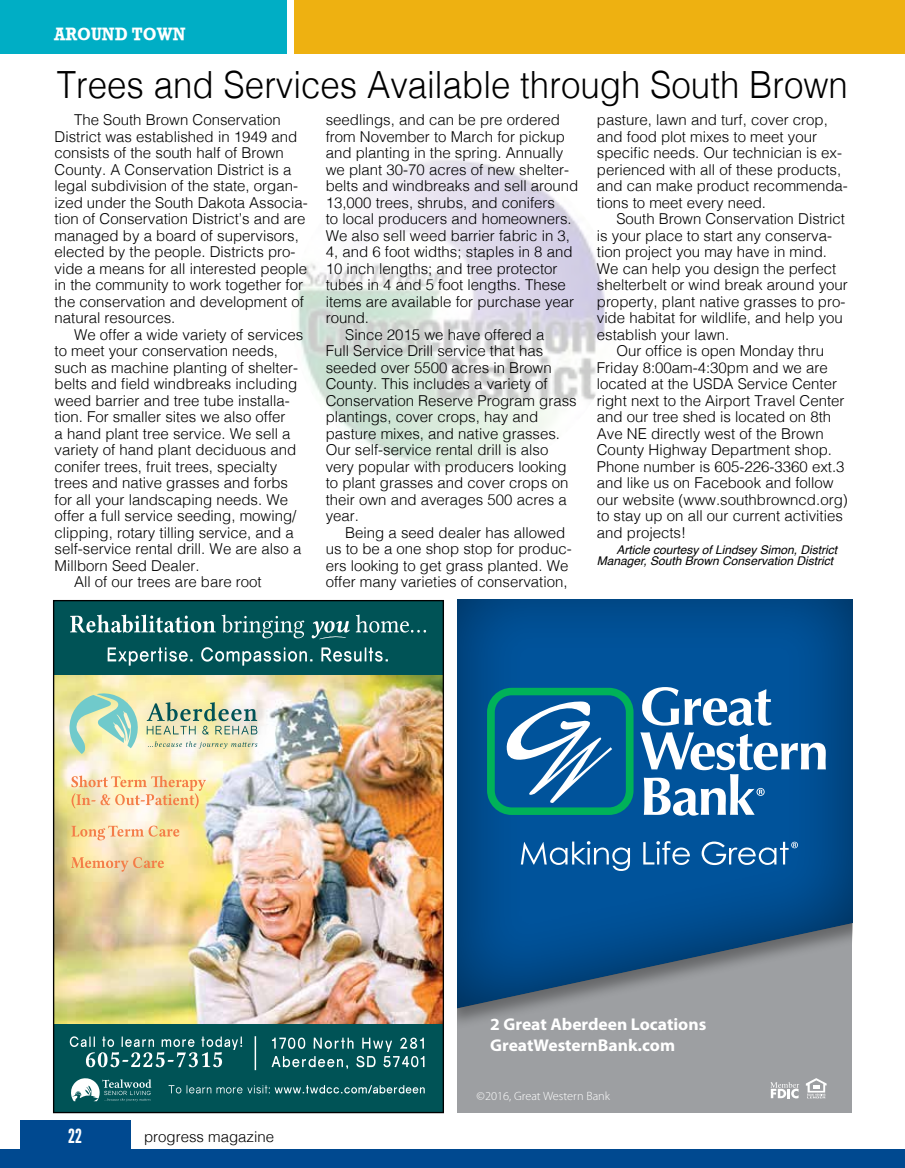
<style>
.page{position:relative;width:905px;height:1168px;background:#fff}
.page>*{position:absolute;margin:0;border:0;box-sizing:border-box;transform-origin:0 0}
.t1{font:300 37.5px "Helvetica";color:#000;scale:.93 1}
.t2{font:19.5px "League Gothic";color:#fff}
.t3{font:700 18px "Rockwell";color:#fff;scale:.9 1}
.t4{font:700 17.1px/20.5px "Myriad Pro";color:#fff}
.t5{font:300 15px/16.5px "Helvetica";color:#000}
.t6{font:italic 12px/10.5px "Helvetica";color:#000}
.t7{font:300 12px "Myriad Pro";color:#fff}
</style>
<div class="page">
<div style="left:20px;top:1120px;width:110px;height:48px;background:#004990"></div>
<div style="left:0;top:1149px;width:904px;height:19px;background:#004990"></div>
<div style="left:0;top:0;width:287px;height:54px;background:#00aec5"></div>
<div style="left:294px;top:0;width:610px;height:54px;background:#eeb111"></div>
<img style="left:298px;top:160px;width:307px;height:307px">
<div style="left:457px;top:911px;width:395px;height:201px;background:#9d9fa2"></div>
<div style="left:457px;top:600px;width:395px;height:411px;background:#000;opacity:.5"></div>
<svg style="left:770px;top:1082px;width:29px;height:16px"></svg>
<svg style="left:805px;top:1078px;width:21px;height:20px"></svg>
<div style="left:491px;top:691px;width:138px;height:120px;background:#00539b;border-radius:21px"></div>
<div style="left:487px;top:688px;width:146px;height:127px;border:8px solid #00b259;border-radius:21px"></div>
<svg style="left:506px;top:701px;width:106px;height:102px"></svg>
<svg style="left:521px;top:841px;width:109px;height:30px;background:#3576af"></svg>
<svg style="left:643px;top:841px;width:47px;height:24px"></svg>
<svg style="left:642px;top:687px;width:129px;height:39px"></svg>
<svg style="left:640px;top:732px;width:185px;height:83px"></svg>
<svg style="left:701px;top:841px;width:97px;height:24px;background:#3a7ab1"></svg>
<img style="left:55px;top:675px;width:387px;height:349px">
<div style="left:54px;top:1024px;width:389px;height:88px;background:#005356"></div>
<div style="left:54px;top:601px;width:389px;height:74px;background:#005356"></div>
<svg style="left:71px;top:775px;width:135px;height:33px;background:#f7d6a3"></svg>
<svg style="left:71px;top:825px;width:108px;height:15px;background:#f7d19f"></svg>
<svg style="left:71px;top:857px;width:93px;height:15px"></svg>
<svg style="left:168px;top:1085px;width:257px;height:8px"></svg>
<svg style="left:71px;top:1078px;width:80px;height:23px"></svg>
<svg style="left:271px;top:1037px;width:153px;height:32px"></svg>
<svg style="left:70px;top:1036px;width:172px;height:31px"></svg>
<hr style="left:254px;top:1036px;width:2px;height:34px;background:#fff">
<svg style="left:108px;top:647px;width:84px;height:19px"></svg>
<svg style="left:201px;top:647px;width:111px;height:19px"></svg>
<svg style="left:321px;top:647px;width:67px;height:15px"></svg>
<svg style="left:70px;top:614px;width:146px;height:19px"></svg>
<svg style="left:222px;top:614px;width:82px;height:24px"></svg>
<svg style="left:356px;top:614px;width:70px;height:18px"></svg>
<svg style="left:312px;top:621px;width:38px;height:18px"></svg>
<img style="left:125px;top:757px;width:155px;height:14px">
<img style="left:124px;top:679px;width:156px;height:78px">
<svg style="left:147px;top:702px;width:110px;height:32px;background:#bbc6a7"></svg>
<svg style="left:69px;top:691px;width:71px;height:63px;background:#c1e0bc"></svg>
<p class="t3" style="left:54px;top:23px;width:148px">AROUND TOWN</p>
<h1 class="t1" style="left:57px;top:53px;width:852px">Trees and Services Available through South Brown</h1>
<p class="t5" style="left:55px;top:110px;width:254px;text-indent:20px">The South Brown Conservation District was established in 1949 and consists of the south half of Brown County. A Conservation District is a legal subdivision of the state, organ&shy;ized under the South Dakota Associa&shy;tion of Conservation District’s and are managed by a board of supervisors, elected by the people. Districts pro&shy;vide a means for all interested people in the community to work together for the conservation and development of natural resources.</p>
<p class="t5" style="left:74px;top:325px;width:231px">We offer a wide variety of services</p>
<p class="t5" style="left:55px;top:341px;width:225px">to meet your conservation needs,</p>
<p class="t5" style="left:55px;top:358px;width:245px">such as machine planting of shelter-</p>
<p class="t5" style="left:55px;top:374px;width:244px">belts and field windbreaks including</p>
<p class="t5" style="left:55px;top:391px;width:237px">weed barrier and tree tube installa-</p>
<p class="t5" style="left:55px;top:407px;width:232px">tion. For smaller sites we also offer</p>
<p class="t5" style="left:55px;top:424px;width:237px">a hand plant tree service. We sell a</p>
<p class="t5" style="left:55px;top:440px;width:243px">variety of hand plant deciduous and</p>
<p class="t5" style="left:55px;top:457px;width:224px">conifer trees, fruit trees, specialty</p>
<p class="t5" style="left:55px;top:473px;width:235px">trees and native grasses and forbs</p>
<p class="t5" style="left:55px;top:490px;width:235px">for all your landscaping needs. We</p>
<p class="t5" style="left:55px;top:506px;width:243px">offer a full service seeding, mowing/</p>
<p class="t5" style="left:55px;top:523px;width:241px">clipping, rotary tilling service, and a</p>
<p class="t5" style="left:55px;top:539px;width:248px">self-service rental drill. We are also a</p>
<p class="t5" style="left:55px;top:556px;width:147px">Millborn Seed Dealer.</p>
<p class="t5" style="left:74px;top:572px;width:189px">All of our trees are bare root</p>
<p class="t5" style="left:597px;top:110px;width:252px">pasture, lawn and turf, cover crop, and food plot mixes to meet your specific needs. Our technician is ex&shy;perienced with all of these products, and can make product recommenda&shy;tions to meet every need.</p>
<p class="t5" style="left:616px;top:209px;width:230px">South Brown Conservation District</p>
<p class="t5" style="left:597px;top:226px;width:237px">is your place to start any conserva-</p>
<p class="t5" style="left:597px;top:242px;width:232px">tion project you may have in mind.</p>
<p class="t5" style="left:597px;top:259px;width:241px">We can help you design the perfect</p>
<p class="t5" style="left:597px;top:275px;width:252px">shelterbelt or wind break around your</p>
<p class="t5" style="left:597px;top:292px;width:250px">property, plant native grasses to pro-</p>
<p class="t5" style="left:597px;top:308px;width:247px">vide habitat for wildlife, and help you</p>
<p class="t5" style="left:597px;top:325px;width:134px">establish your lawn.</p>
<p class="t5" style="left:616px;top:341px;width:209px">Our office is open Monday thru</p>
<p class="t5" style="left:597px;top:358px;width:232px">Friday 8:00am-4:30pm and we are</p>
<p class="t5" style="left:597px;top:374px;width:242px">located at the USDA Service Center</p>
<p class="t5" style="left:597px;top:391px;width:249px">right next to the Airport Travel Center</p>
<p class="t5" style="left:597px;top:407px;width:236px">and our tree shed is located on 8th</p>
<p class="t5" style="left:597px;top:424px;width:228px">Ave NE directly west of the Brown</p>
<p class="t5" style="left:597px;top:440px;width:237px">County Highway Department shop.</p>
<p class="t5" style="left:597px;top:457px;width:249px">Phone number is 605-226-3360 ext.3</p>
<p class="t5" style="left:597px;top:473px;width:238px">and like us on Facebook and follow</p>
<p class="t5" style="left:597px;top:490px;width:252px">our website (www.southbrowncd.org)</p>
<p class="t5" style="left:597px;top:506px;width:247px">to stay up on all our current activities</p>
<p class="t5" style="left:597px;top:523px;width:91px">and projects!</p>
<p class="t6" style="left:597px;top:545px;width:242px;text-indent:20px">Article courtesy of Lindsey Simon, District<br>Manager, South Brown Conservation District</p>
<p class="t5" style="left:326px;top:110px;width:236px">seedlings, and can be pre ordered</p>
<p class="t5" style="left:326px;top:127px;width:241px">from November to March for pickup</p>
<p class="t5" style="left:326px;top:143px;width:239px">and planting in the spring. Annually</p>
<p class="t5" style="left:326px;top:160px;width:245px">we plant 30-70 acres of new shelter-</p>
<p class="t5" style="left:326px;top:176px;width:254px">belts and windbreaks and sell around</p>
<p class="t5" style="left:326px;top:193px;width:231px">13,000 trees, shrubs, and conifers</p>
<p class="t5" style="left:326px;top:209px;width:247px">to local producers and homeowners.</p>
<p class="t5" style="left:326px;top:226px;width:246px">We also sell weed barrier fabric in 3,</p>
<p class="t5" style="left:326px;top:242px;width:248px">4, and 6 foot widths; staples in 8 and</p>
<p class="t5" style="left:326px;top:259px;width:233px">10 inch lengths; and tree protector</p>
<p class="t5" style="left:326px;top:275px;width:242px">tubes in 4 and 5 foot lengths. These</p>
<p class="t5" style="left:326px;top:292px;width:250px">items are available for purchase year</p>
<p class="t5" style="left:326px;top:308px;width:45px">round.</p>
<p class="t5" style="left:345px;top:325px;width:201px">Since 2015 we have offered a</p>
<p class="t5" style="left:326px;top:341px;width:219px">Full Service Drill service that has</p>
<p class="t5" style="left:326px;top:358px;width:227px">seeded over 5500 acres in Brown</p>
<p class="t5" style="left:326px;top:374px;width:223px">County. This includes a variety of</p>
<p class="t5" style="left:326px;top:391px;width:252px">Conservation Reserve Program grass</p>
<p class="t5" style="left:326px;top:407px;width:214px">plantings, cover crops, hay and</p>
<p class="t5" style="left:326px;top:424px;width:236px">pasture mixes, and native grasses.</p>
<p class="t5" style="left:326px;top:440px;width:224px">Our self-service rental drill is also</p>
<p class="t5" style="left:326px;top:457px;width:242px">very popular with producers looking</p>
<p class="t5" style="left:326px;top:473px;width:244px">to plant grasses and cover crops on</p>
<p class="t5" style="left:326px;top:490px;width:242px">their own and averages 500 acres a</p>
<p class="t5" style="left:326px;top:506px;width:35px">year.</p>
<p class="t5" style="left:345px;top:523px;width:222px">Being a seed dealer has allowed</p>
<p class="t5" style="left:326px;top:539px;width:247px">us to be a one shop stop for produc-</p>
<p class="t5" style="left:326px;top:556px;width:244px">ers looking to get grass planted. We</p>
<p class="t5" style="left:326px;top:572px;width:243px">offer many varieties of conservation,</p>
<p class="t4" style="left:490px;top:1013px;width:218px">2 Great Aberdeen Locations<br>GreatWesternBank.com</p>
<h2 class="t2" style="left:68px;top:1125px;width:15px">22</h2>
<p class="t5" style="left:144px;top:1127px;width:132px">progress magazine</p>
<p class="t7" style="left:476px;top:1088px;width:135px">©2016, Great Western Bank</p>
</div>
